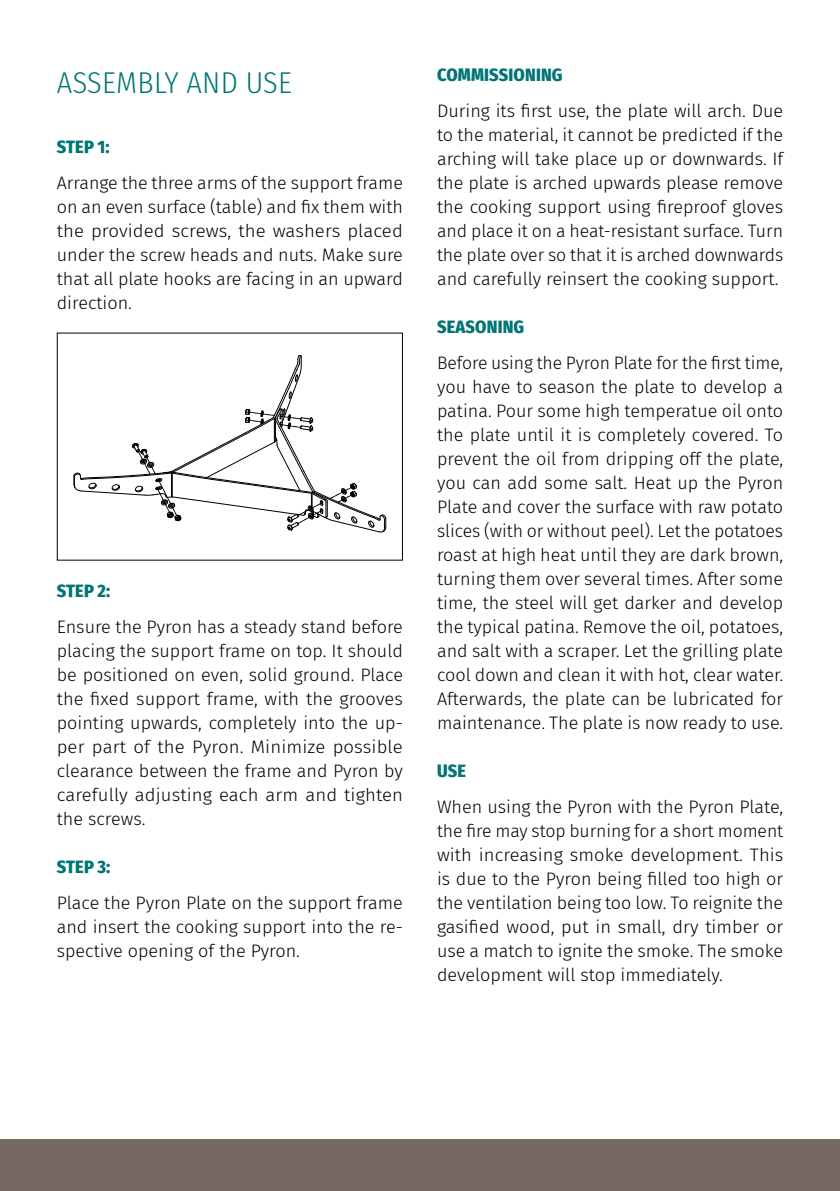
<style>
.page{position:relative;width:840px;height:1191px;background:#fff}
.page>*{position:absolute;margin:0;border:0;box-sizing:border-box;transform-origin:0 0}
.t1{font:300 30px "Fira Sans Condensed";letter-spacing:.01em;color:#007574}
.t2{font:300 18px/24px "Fira Sans";color:#000;text-align:justify}
.t3{font:800 18px "Fira Sans Condensed";letter-spacing:.01em;color:#007574}
</style>
<div class="page">
<div style="left:0;top:1140px;width:839px;height:51px;background:#756762"></div>
<svg style="left:73px;top:355px;width:313px;height:177px"></svg>
<h1 class="t1" style="left:57px;top:61px;width:236px">ASSEMBLY AND USE</h1>
<p class="t3" style="left:57px;top:131px;width:54px">STEP 1:</p>
<p class="t2" style="left:57px;top:170px;width:347px">Arrange the three arms of the support frame on an even surface (table) and fix them with the provided screws, the washers placed under the screw heads and nuts. Make sure that all plate hooks are facing in an upward direction.</p>
<p class="t3" style="left:57px;top:575px;width:55px">STEP 2:</p>
<p class="t2" style="left:57px;top:614px;width:347px">Ensure the Pyron has a steady stand before placing the support frame on top. It should be positioned on even, solid ground. Place the fixed support frame, with the grooves pointing upwards, completely into the up&shy;per part of the Pyron. Minimize possible clearance between the frame and Pyron by carefully adjusting each arm and tighten the screws.</p>
<p class="t3" style="left:57px;top:851px;width:55px">STEP 3:</p>
<p class="t2" style="left:57px;top:890px;width:347px">Place the Pyron Plate on the support frame and insert the cooking support into the re&shy;spective opening of the Pyron.</p>
<p class="t3" style="left:437px;top:59px;width:127px">COMMISSIONING</p>
<p class="t2" style="left:437px;top:98px;width:347px">During its first use, the plate will arch. Due to the material, it cannot be predicted if the arching will take place up or downwards. If the plate is arched upwards please remove the cooking support using fireproof gloves and place it on a heat-resistant surface. Turn the plate over so that it is arched downwards and carefully reinsert the cooking support.</p>
<p class="t3" style="left:437px;top:311px;width:89px">SEASONING</p>
<p class="t2" style="left:437px;top:350px;width:347px">Before using the Pyron Plate for the first time, you have to season the plate to develop a patina. Pour some high temperatue oil onto the plate until it is completely covered. To prevent the oil from dripping off the plate, you can add some salt. Heat up the Pyron Plate and cover the surface with raw potato slices (with or without peel). Let the potatoes roast at high heat until they are dark brown, turning them over several times. After some time, the steel will get darker and develop the typical patina. Remove the oil, potatoes, and salt with a scraper. Let the grilling plate cool down and clean it with hot, clear water.<br>Afterwards, the plate can be lubricated for maintenance. The plate is now ready to use.</p>
<p class="t3" style="left:437px;top:755px;width:30px">USE</p>
<p class="t2" style="left:437px;top:794px;width:348px">When using the Pyron with the Pyron Plate, the fire may stop burning for a short moment with increasing smoke development. This is due to the Pyron being filled too high or the ventilation being too low. To reignite the gasified wood, put in small, dry timber or use a match to ignite the smoke. The smoke development will stop immediately.</p>
</div>
